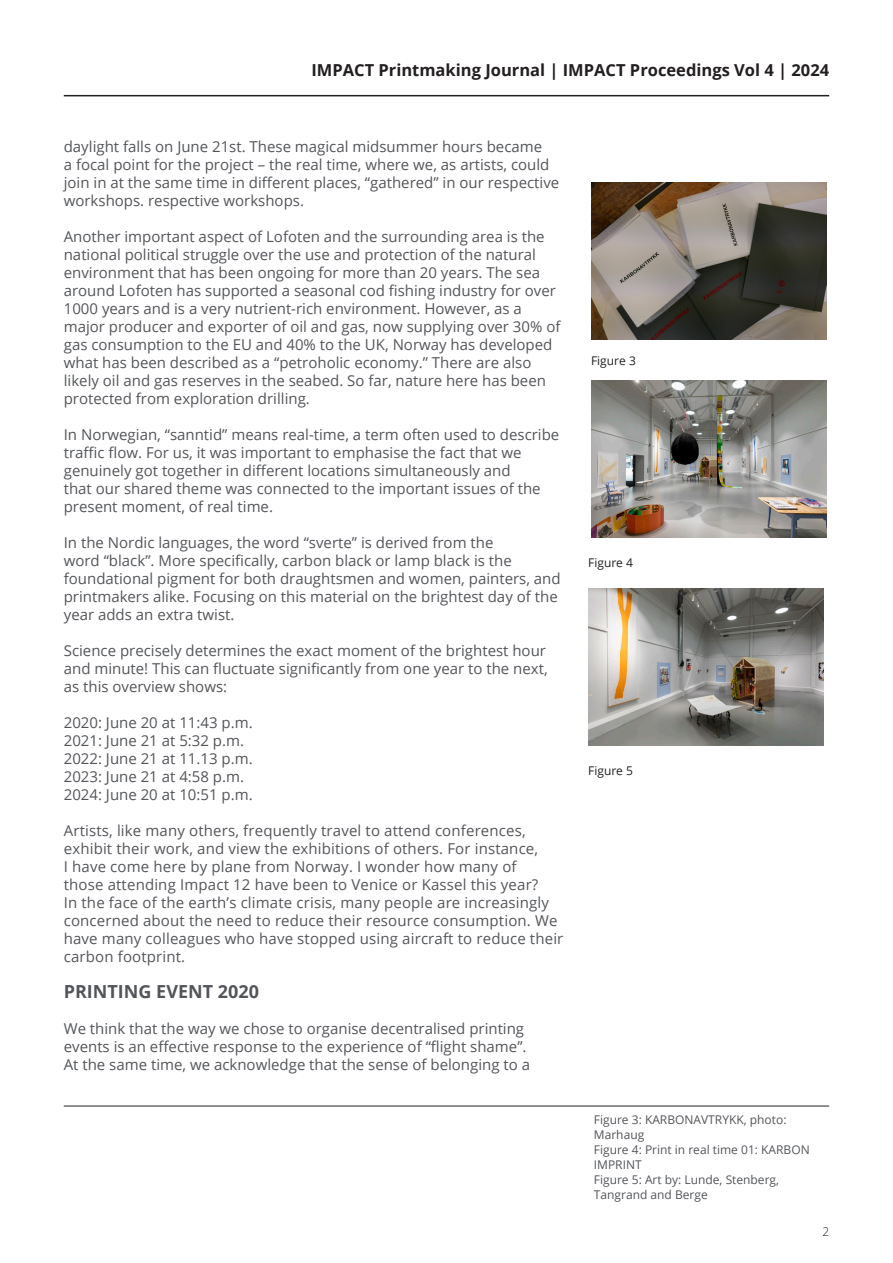
<style>
.page{position:relative;width:893px;height:1263px;background:#fff}
.page>*{position:absolute;margin:0;border:0;box-sizing:border-box;transform-origin:0 0}
.Main_Text{font:700 18px "Open Sans";color:#54555a}
.t1{font:700 16.5px "Open Sans";color:#231f20}
.Main_Text-2{font:15px/18px "Open Sans";color:#54555a}
.Main_Text-3{font:12px/15px "Open Sans";color:#54555a}
.t2{font:12px "Open Sans";color:#231f20}
.t3{font:300 12px "Open Sans";color:#231f20}
</style>
<div class="page">
<hr style="left:64px;top:95px;width:765px;height:1px;background:#231f20">
<hr style="left:64px;top:1106px;width:765px;height:1px;background:#231f20">
<img style="left:591px;top:182px;width:235px;height:158px">
<img style="left:591px;top:381px;width:235px;height:156px">
<img style="left:588px;top:588px;width:235px;height:157px">
<p class="t1" style="left:311px;top:59px;width:519px">IMPACT Printmaking Journal | IMPACT Proceedings Vol 4 | 2024</p>
<p class="Main_Text-2" style="left:64px;top:137px;width:497px">daylight falls on June 21st. These magical midsummer hours became<br>a focal point for the project – the real time, where we, as artists, could join in at the same time in different places, “gathered” in our respective workshops. respective workshops.</p>
<p class="Main_Text-2" style="left:64px;top:227px;width:498px">Another important aspect of Lofoten and the surrounding area is the national political struggle over the use and protection of the natural environment that has been ongoing for more than 20 years. The sea around Lofoten has supported a seasonal cod fishing industry for over 1000 years and is a very nutrient-rich environment. However, as a major producer and exporter of oil and gas, now supplying over 30% of gas consumption to the EU and 40% to the UK, Norway has developed what has been described as a “petroholic economy.” There are also likely oil and gas reserves in the seabed. So far, nature here has been protected from exploration drilling.</p>
<p class="Main_Text-2" style="left:64px;top:425px;width:497px">In Norwegian, “sanntid” means real-time, a term often used to describe traffic flow. For us, it was important to emphasise the fact that we genuinely got together in different locations simultaneously and<br>that our shared theme was connected to the important issues of the present moment, of real time.</p>
<p class="Main_Text-2" style="left:64px;top:533px;width:498px">In the Nordic languages, the word “sverte” is derived from the<br>word “black”. More specifically, carbon black or lamp black is the foundational pigment for both draughtsmen and women, painters, and printmakers alike. Focusing on this material on the brightest day of the year adds an extra twist.</p>
<p class="Main_Text-2" style="left:64px;top:641px;width:485px;text-align:justify">Science precisely determines the exact moment of the brightest hour and minute! This can fluctuate significantly from one year to the next, as this overview shows:</p>
<p class="Main_Text-2" style="left:64px;top:713px;width:190px">2020: June 20 at 11:43 p.m.</p>
<p class="Main_Text-2" style="left:64px;top:731px;width:182px">2021: June 21 at 5:32 p.m.</p>
<p class="Main_Text-2" style="left:64px;top:749px;width:190px">2022: June 21 at 11.13 p.m.</p>
<p class="Main_Text-2" style="left:64px;top:767px;width:182px">2023: June 21 at 4:58 p.m.</p>
<p class="Main_Text-2" style="left:64px;top:785px;width:190px">2024: June 20 at 10:51 p.m.</p>
<p class="Main_Text-2" style="left:64px;top:821px;width:501px">Artists, like many others, frequently travel to attend conferences, exhibit their work, and view the exhibitions of others. For instance,<br>I have come here by plane from Norway. I wonder how many of<br>those attending Impact 12 have been to Venice or Kassel this year?<br>In the face of the earth’s climate crisis, many people are increasingly concerned about the need to reduce their resource consumption. We have many colleagues who have stopped using aircraft to reduce their carbon footprint.</p>
<p class="Main_Text" style="left:64px;top:979px;width:197px">PRINTING EVENT 2020</p>
<p class="Main_Text-2" style="left:64px;top:1019px;width:468px">We think that the way we chose to organise decentralised printing events is an effective response to the experience of “flight shame”.<br>At the same time, we acknowledge that the sense of belonging to a</p>
<p class="t2" style="left:591px;top:352px;width:46px">Figure 3</p>
<p class="t2" style="left:588px;top:555px;width:46px">Figure 4</p>
<p class="t2" style="left:588px;top:762px;width:46px">Figure 5</p>
<p class="Main_Text-3" style="left:594px;top:1112px;width:194px">Figure 3: KARBONAVTRYKK, photo:<br>Marhaug</p>
<p class="Main_Text-3" style="left:594px;top:1142px;width:217px">Figure 4: Print in real time 01: KARBON<br>IMPRINT</p>
<p class="Main_Text-3" style="left:594px;top:1172px;width:187px">Figure 5: Art by: Lunde, Stenberg,<br>Tangrand and Berge</p>
<p class="t3" style="left:822px;top:1223px;width:8px">2</p>
</div>
